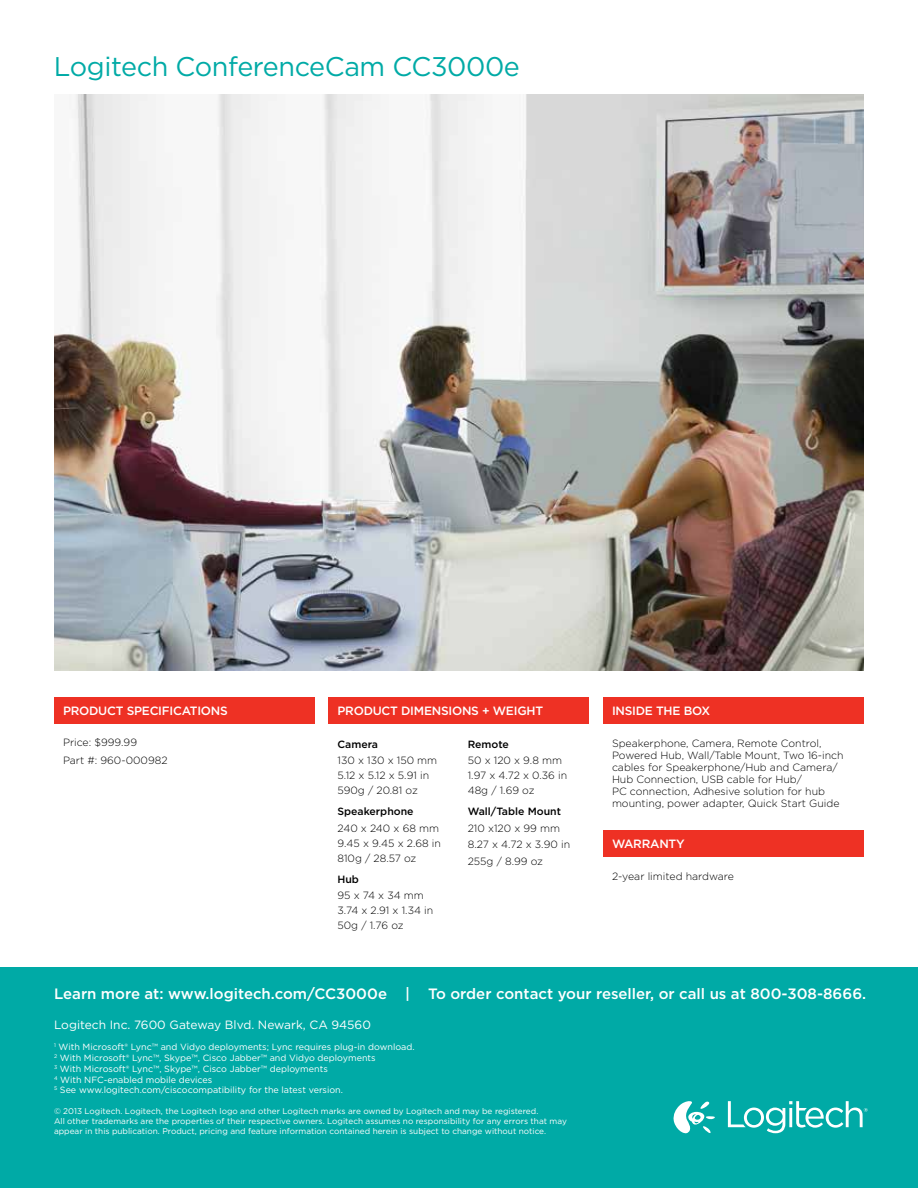
<style>
.page{position:relative;width:918px;height:1188px;background:#fff}
.page>*{position:absolute;margin:0;border:0;box-sizing:border-box;transform-origin:0 0}
.t1{font:27px "Gotham";letter-spacing:-.015em;color:#00aaa6}
.t2{font:500 15px "Gotham";color:#fff}
.t3{font:500 12px "Gotham";letter-spacing:-.02em;color:#fff}
.t4{font:12px "Gotham";color:#fff}
.t5{font:300 10.5px/15px "Gotham";color:#000}
.t6{font:500 10.5px "Gotham";color:#000}
.t7{font:9px/10.8px "Gotham";color:#fff}
.t8{font:8.25px/9.9px "Gotham";color:#fff}
</style>
<div class="page">
<div style="left:0;top:968px;width:918px;height:220px;background:#00aaa6"></div>
<div style="left:328px;top:698px;width:262px;height:26px;background:#ee3124"></div>
<div style="left:54px;top:698px;width:261px;height:26px;background:#ee3124"></div>
<div style="left:603px;top:698px;width:261px;height:26px;background:#ee3124"></div>
<div style="left:603px;top:831px;width:261px;height:26px;background:#ee3124"></div>
<img style="left:54px;top:94px;width:810px;height:576px">
<svg style="left:728px;top:1101px;width:140px;height:32px"></svg>
<svg style="left:674px;top:1101px;width:41px;height:32px"></svg>
<h1 class="t1" style="left:54px;top:50px;width:468px">Logitech ConferenceCam CC3000e</h1>
<p class="t3" style="left:63px;top:703px;width:166px">PRODUCT SPECIFICATIONS</p>
<p class="t5" style="left:63px;top:734px;width:106px;line-height:17.4px">Price: $999.99<br>Part #: 960-000982</p>
<p class="t3" style="left:338px;top:703px;width:207px">PRODUCT DIMENSIONS + WEIGHT</p>
<p class="t6" style="left:338px;top:738px;width:42px">Camera</p>
<p class="t5" style="left:338px;top:753px;width:101px">130 x 130 x 150 mm<br>5.12 x 5.12 x 5.91 in<br>590g / 20.81 oz</p>
<p class="t6" style="left:338px;top:805px;width:78px">Speakerphone</p>
<p class="t5" style="left:338px;top:821px;width:105px">240 x 240 x 68 mm<br>9.45 x 9.45 x 2.68 in<br>810g / 28.57 oz</p>
<p class="t6" style="left:338px;top:873px;width:23px">Hub</p>
<p class="t5" style="left:338px;top:888px;width:97px">95 x 74 x 34 mm<br>3.74 x 2.91 x 1.34 in<br>50g / 1.76 oz</p>
<p class="t6" style="left:468px;top:738px;width:43px">Remote</p>
<p class="t5" style="left:468px;top:753px;width:101px">50 x 120 x 9.8 mm<br>1.97 x 4.72 x 0.36 in<br>48g / 1.69 oz</p>
<p class="t6" style="left:468px;top:805px;width:95px">Wall/Table Mount</p>
<p class="t5" style="left:468px;top:820px;width:104px;line-height:16.5px">210 x120 x 99 mm<br>8.27 x 4.72 x 3.90 in<br>255g / 8.99 oz</p>
<p class="t3" style="left:612px;top:703px;width:100px">INSIDE THE BOX</p>
<p class="t5" style="left:612px;top:737px;width:233px;line-height:12px">Speakerphone, Camera, Remote Control, Powered Hub, Wall/Table Mount, Two 16-inch cables for Speakerphone/Hub and Camera/ Hub Connection, USB cable for Hub/<br>PC connection, Adhesive solution for hub mounting, power adapter, Quick Start Guide</p>
<p class="t3" style="left:612px;top:837px;width:74px">WARRANTY</p>
<p class="t5" style="left:612px;top:868px;width:124px">2-year limited hardware</p>
<h2 class="t2" style="left:54px;top:985px;width:814px">Learn more at: www.logitech.com/CC3000e | To order contact your reseller, or call us at 800-308-8666.</h2>
<p class="t4" style="left:54px;top:1018px;width:318px">Logitech Inc. 7600 Gateway Blvd. Newark, CA 94560</p>
<p class="t7" style="left:54px;top:1042px;width:362px"><sup>1</sup> With Microsoft® Lync™ and Vidyo deployments; Lync requires plug-in download.<br><sup>2</sup> With Microsoft® Lync™, Skype™, Cisco Jabber™ and Vidyo deployments<br><sup>3</sup> With Microsoft® Lync™, Skype™, Cisco Jabber™ deployments<br><sup>4</sup> With NFC-enabled mobile devices<br><sup>5</sup> See www.logitech.com/ciscocompatibility for the latest version.</p>
<p class="t8" style="left:54px;top:1106px;width:514px">© 2013 Logitech. Logitech, the Logitech logo and other Logitech marks are owned by Logitech and may be registered.<br>All other trademarks are the properties of their respective owners. Logitech assumes no responsibility for any errors that may appear in this publication. Product, pricing and feature information contained herein is subject to change without notice.</p>
</div>
